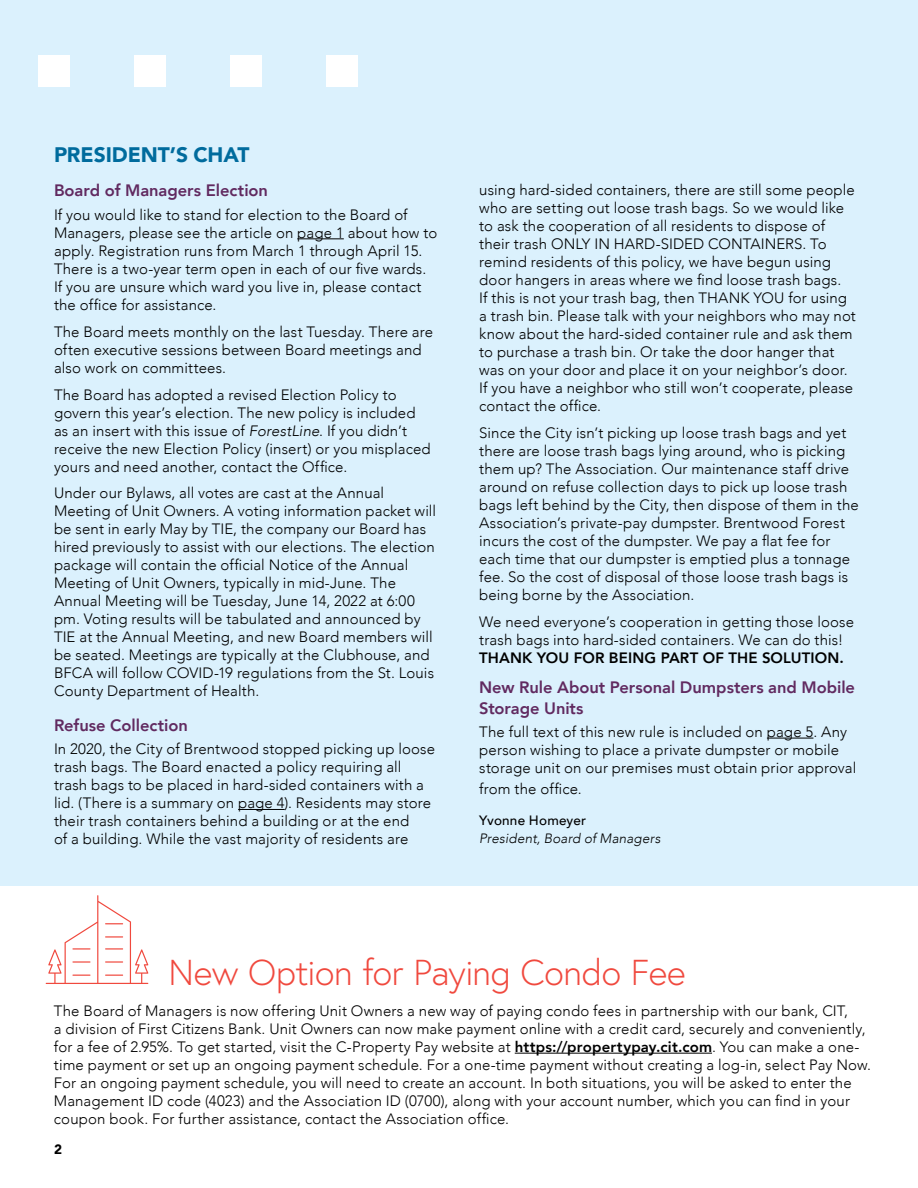
<style>
.page{position:relative;width:918px;height:1188px;background:#fff}
.page>*{position:absolute;margin:0;border:0;box-sizing:border-box;transform-origin:0 0}
.t1{font:300 36px "Europa";letter-spacing:-.015em;color:#f0493e}
.t2{font:900 21px "Avenir";letter-spacing:-.005em;color:#006b9d}
.t3{font:800 16.5px/21px "Avenir";color:#612a60}
.t4{font:300 15px/18px "Avenir";letter-spacing:.01em;color:#000}
.t5{font:800 15px "Avenir";letter-spacing:.01em;color:#000}
.t6{font:italic 300 13.5px "Avenir";letter-spacing:.01em;color:#000}
.t7{font:500 13.5px "Avenir";letter-spacing:.015em;color:#000}
.t8{font:900 13.5px "Avenir";color:#000}
.s1{font-style:italic}
.s2{font-weight:800}
</style>
<div class="page">
<div style="left:0;top:0;width:918px;height:886px;background:#dbf1fd"></div>
<hr style="left:297px;top:238px;width:47px;height:1px;background:#000">
<hr style="left:238px;top:809px;width:47px;height:1px;background:#000">
<hr style="left:767px;top:738px;width:46px;height:1px;background:#000">
<div style="left:39px;top:55px;width:31px;height:31px;background:#fff"></div>
<div style="left:134px;top:55px;width:32px;height:31px;background:#fff"></div>
<div style="left:230px;top:55px;width:32px;height:31px;background:#fff"></div>
<div style="left:326px;top:55px;width:32px;height:31px;background:#fff"></div>
<hr style="left:515px;top:1053px;width:197px;height:1px;background:#000">
<svg style="left:46px;top:895px;width:102px;height:89px"></svg>
<h2 class="t2" style="left:54px;top:137px;width:197px">PRESIDENT’S CHAT</h2>
<p class="t3" style="left:54px;top:180px;width:216px">Board of Managers Election</p>
<p class="t4" style="left:54px;top:206px;width:385px">If you would like to stand for election to the Board of Managers, please see the article on page 1 about how to apply. Registration runs from March 1 through April 15.<br>There is a two-year term open in each of our five wards.<br>If you are unsure which ward you live in, please contact the office for assistance.</p>
<p class="t4" style="left:54px;top:322px;width:381px">The Board meets monthly on the last Tuesday. There are often executive sessions between Board meetings and also work on committees.</p>
<p class="t4" style="left:54px;top:385px;width:378px">The Board has adopted a revised Election Policy to govern this year’s election. The new policy is included as an insert with this issue of <span class="s1">ForestLine</span>. If you didn’t receive the new Election Policy (insert) or you misplaced yours and need another, contact the Office.</p>
<p class="t4" style="left:54px;top:484px;width:384px">Under our Bylaws, all votes are cast at the Annual Meeting of Unit Owners. A voting information packet will be sent in early May by TIE, the company our Board has hired previously to assist with our elections. The election package will contain the official Notice of the Annual Meeting of Unit Owners, typically in mid-June. The Annual Meeting will be Tuesday, June 14, 2022 at 6:00 pm. Voting results will be tabulated and announced by TIE at the Annual Meeting, and new Board members will be seated. Meetings are typically at the Clubhouse, and BFCA will follow COVID-19 regulations from the St. Louis County Department of Health.</p>
<p class="t3" style="left:54px;top:715px;width:135px">Refuse Collection</p>
<p class="t4" style="left:54px;top:740px;width:383px">In 2020, the City of Brentwood stopped picking up loose trash bags. The Board enacted a policy requiring all trash bags to be placed in hard-sided containers with a lid. (There is a summary on page 4). Residents may store their trash containers behind a building or at the end<br>of a building. While the vast majority of residents are</p>
<p class="t4" style="left:479px;top:181px;width:378px">using hard-sided containers, there are still some people who are setting out loose trash bags. So we would like to ask the cooperation of all residents to dispose of their trash ONLY IN HARD-SIDED CONTAINERS. To remind residents of this policy, we have begun using door hangers in areas where we find loose trash bags.<br>If this is not your trash bag, then THANK YOU for using a trash bin. Please talk with your neighbors who may not know about the hard-sided container rule and ask them to purchase a trash bin. Or take the door hanger that was on your door and place it on your neighbor’s door.<br>If you have a neighbor who still won’t cooperate, please contact the office.</p>
<p class="t4" style="left:479px;top:424px;width:381px">Since the City isn’t picking up loose trash bags and yet there are loose trash bags lying around, who is picking them up? The Association. Our maintenance staff drive around on refuse collection days to pick up loose trash bags left behind by the City, then dispose of them in the Association’s private-pay dumpster. Brentwood Forest incurs the cost of the dumpster. We pay a flat fee for each time that our dumpster is emptied plus a tonnage fee. So the cost of disposal of those loose trash bags is being borne by the Association.</p>
<p class="t4" style="left:479px;top:612px;width:376px">We need everyone’s cooperation in getting those loose trash bags into hard-sided containers. We can do this!</p>
<p class="t5" style="left:479px;top:646px;width:366px">THANK YOU FOR BEING PART OF THE SOLUTION.</p>
<p class="t3" style="left:479px;top:676px;width:377px">New Rule About Personal Dumpsters and Mobile<br>Storage Units</p>
<p class="t4" style="left:479px;top:723px;width:379px">The full text of this new rule is included on page 5. Any person wishing to place a private dumpster or mobile storage unit on our premises must obtain prior approval</p>
<p class="t4" style="left:479px;top:780px;width:104px">from the office.</p>
<p class="t7" style="left:479px;top:809px;width:108px">Yvonne Homeyer</p>
<p class="t6" style="left:479px;top:831px;width:183px">President, Board of Managers</p>
<h1 class="t1" style="left:169px;top:949px;width:519px">New Option for Paying Condo Fee</h1>
<p class="t4" style="left:54px;top:1002px;width:819px">The Board of Managers is now offering Unit Owners a new way of paying condo fees in partnership with our bank, CIT,<br>a division of First Citizens Bank. Unit Owners can now make payment online with a credit card, securely and conveniently, for a fee of 2.95%. To get started, visit the C-Property Pay website at <span class="s2">https://propertypay.cit.com</span>. You can make a one&shy;time payment or set up an ongoing payment schedule. For a one-time payment without creating a log-in, select Pay Now.<br>For an ongoing payment schedule, you will need to create an account. In both situations, you will be asked to enter the Management ID code (4023) and the Association ID (0700), along with your account number, which you can find in your coupon book. For further assistance, contact the Association office.</p>
<p class="t8" style="left:54px;top:1138px;width:9px">2</p>
</div>
